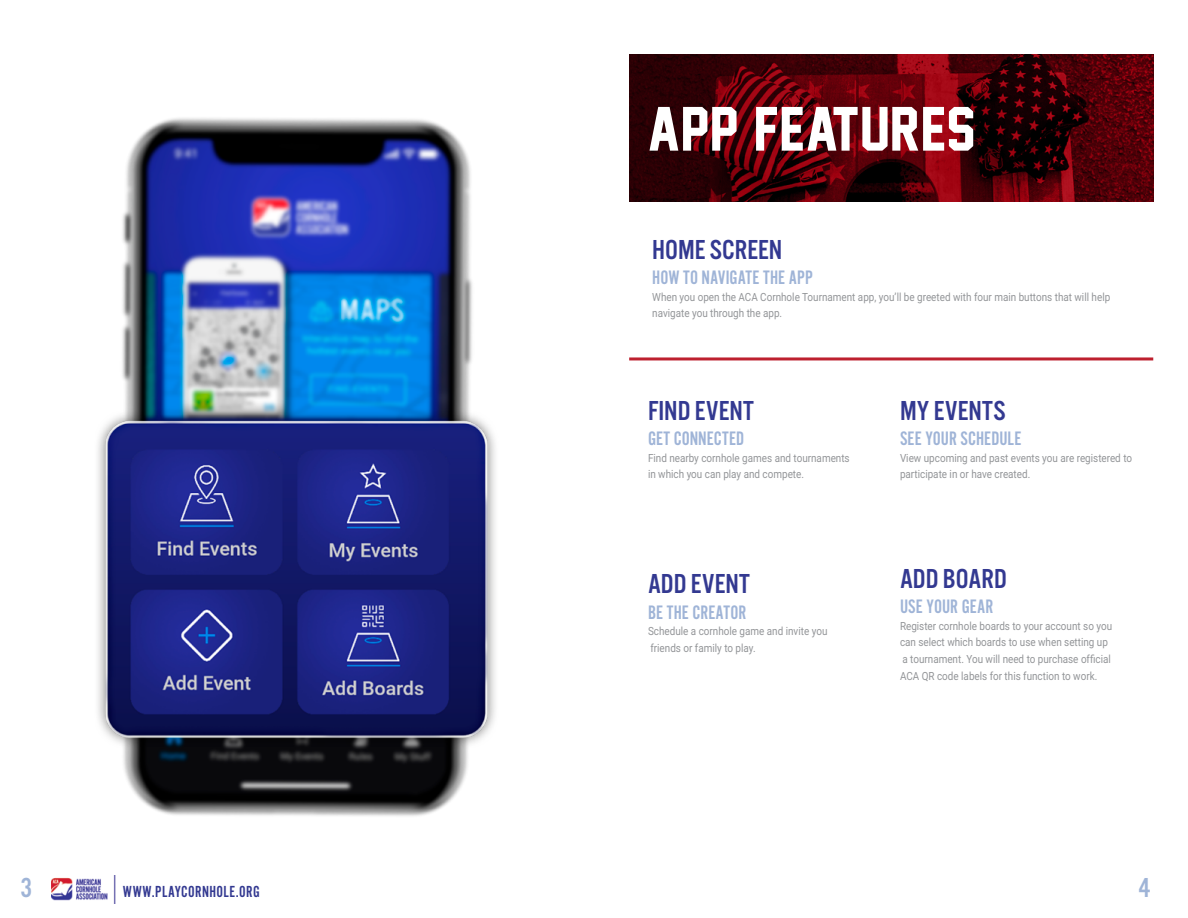
<style>
.page{position:relative;width:1188px;height:918px;background:#fff}
.page>*{position:absolute;margin:0;border:0;box-sizing:border-box;transform-origin:0 0}
.t1{font:57px "Jersey M54";letter-spacing:.015em;color:#fff}
.t2{font:28.5px "Alternate Got No 3 D";color:#333991}
.t3{font:28.5px "Alternate Got No 3 D";color:#9fb4d7}
.t4{font:20.25px "Alternate Got No 2 D";letter-spacing:.005em;color:#9fb4d7}
.t5{font:16.65px "Alternate Got No 2 D";letter-spacing:.025em;color:#333991}
.t6{font:11.25px/16.5px "Roboto";color:#939598;scale:.88 1}
</style>
<div class="page">
<svg style="left:629px;top:54px;width:524px;height:147px"></svg>
<img style="left:98px;top:118px;width:397px;height:698px">
<div style="left:629px;top:357px;width:524px;height:3px;border:2px solid #bd202e"></div>
<img style="left:52px;top:876px;width:64px;height:28px">
<h1 class="t1" style="left:648px;top:98px;width:329px">APP FEATURES</h1>
<h2 class="t2" style="left:652px;top:234px;width:131px">HOME SCREEN</h2>
<h3 class="t4" style="left:652px;top:267px;width:162px">HOW TO NAVIGATE THE APP</h3>
<p class="t6" style="left:652px;top:288px;width:522px">When you open the ACA Cornhole Tournament app, you’ll be greeted with four main buttons that will help navigate you through the app.</p>
<h2 class="t2" style="left:648px;top:395px;width:108px">FIND EVENT</h2>
<h3 class="t4" style="left:648px;top:428px;width:98px">GET CONNECTED</h3>
<p class="t6" style="left:648px;top:449px;width:231px">Find nearby cornhole games and tournaments in which you can play and compete.</p>
<h2 class="t2" style="left:648px;top:569px;width:103px">ADD EVENT</h2>
<h3 class="t4" style="left:648px;top:601px;width:100px">BE THE CREATOR</h3>
<p class="t6" style="left:648px;top:623px;width:205px">Schedule a cornhole game and invite you friends or family to play.</p>
<h2 class="t2" style="left:900px;top:395px;width:107px">MY EVENTS</h2>
<h3 class="t4" style="left:900px;top:428px;width:123px">SEE YOUR SCHEDULE</h3>
<p class="t6" style="left:900px;top:449px;width:265px">View upcoming and past events you are registered to participate in or have created.</p>
<h2 class="t2" style="left:900px;top:563px;width:108px">ADD BOARD</h2>
<h3 class="t4" style="left:900px;top:596px;width:95px">USE YOUR GEAR</h3>
<p class="t6" style="left:900px;top:617px;width:243px">Register cornhole boards to your account so you can select which boards to use when setting up a tournament. You will need to purchase official ACA QR code labels for this function to work.</p>
<h2 class="t3" style="left:20px;top:873px;width:13px">3</h2>
<h2 class="t3" style="left:1139px;top:873px;width:13px">4</h2>
<h3 class="t5" style="left:123px;top:883px;width:138px">WWW.PLAYCORNHOLE.ORG</h3>
</div>
